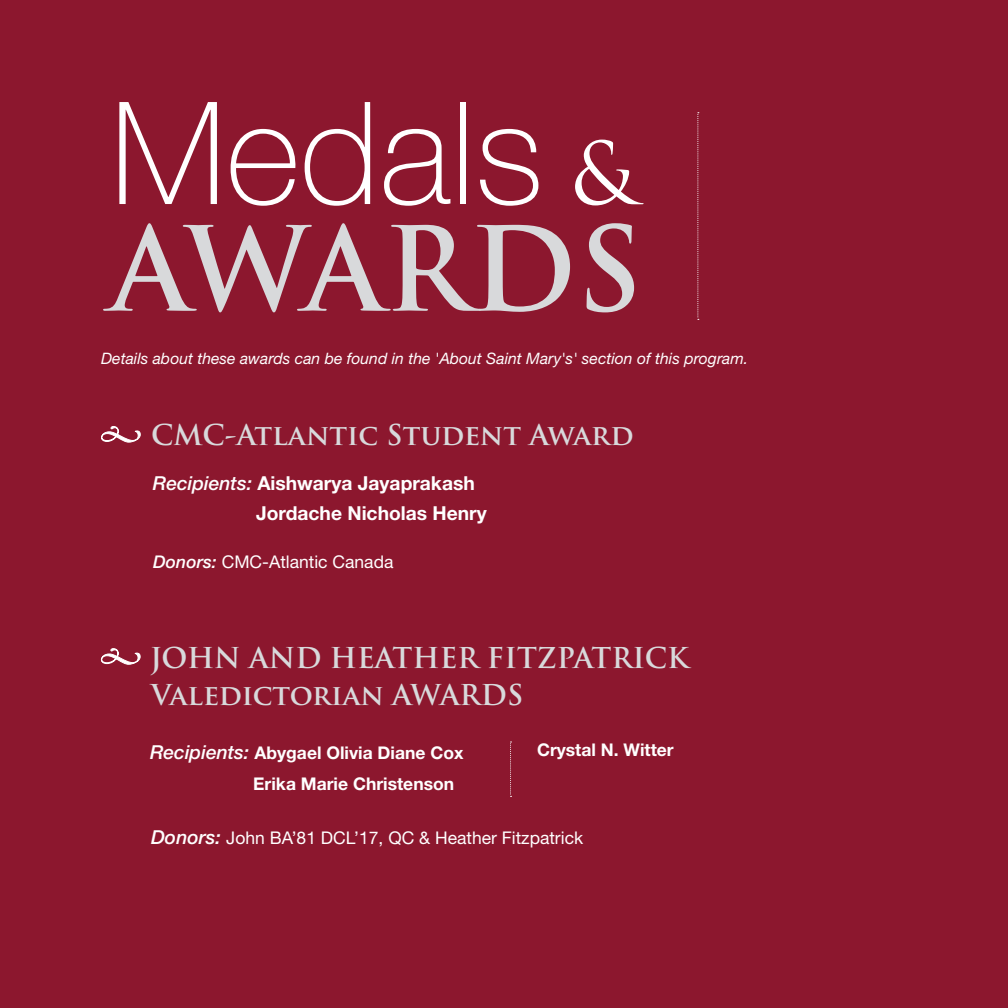
<style>
.page{position:relative;width:1008px;height:1008px;background:#8c172e}
.page>*{position:absolute;margin:0;border:0;box-sizing:border-box;transform-origin:0 0}
.Graduates{font:100 142.8px "Helvetica Neue LT Std";color:#fff}
.Graduates-2{font:700 113.75px "Trajan Pro";color:#d8d9db}
.Graduates-3{font:700 28px "Trajan Pro";color:#d8d9db}
.Graduates-4{font:700 19.25px/29.8px "Helvetica Neue LT Std";color:#fff}
.Graduates-5{font:17.5px "Helvetica Neue LT Std";color:#fff}
.Graduates-6{font:700 17.5px/31.5px "Helvetica Neue LT Std";color:#fff}
.Graduates-7{font:italic 15.75px "Helvetica Neue LT Std";color:#fff}
.s1{font-family:"Trajan Pro";font-weight:400;font-size:84px}
.s2{font-weight:500;font-style:italic}
.s3{font-weight:500;font-style:italic;font-size:19.25px}
</style>
<div class="page">
<svg style="left:697px;top:112px;width:2px;height:208px"></svg>
<svg style="left:101px;top:426px;width:40px;height:17px"></svg>
<svg style="left:100px;top:648px;width:41px;height:17px"></svg>
<svg style="left:510px;top:742px;width:2px;height:55px"></svg>
<p class="Graduates" style="left:110px;top:72px;width:527px">Medals <span class="s1">&amp;</span></p>
<p class="Graduates-2" style="left:110px;top:198px;width:534px">AWARDS</p>
<p class="Graduates-7" style="left:101px;top:349px;width:649px">Details about these awards can be found in the 'About Saint Mary's' section of this program.</p>
<p class="Graduates-3" style="left:151px;top:418px;width:484px">CMC-Atlantic Student Award</p>
<p class="Graduates-4" style="left:256px;top:468px;width:232px;text-indent:-103px"><span class="s2">Recipients:</span> Aishwarya Jayaprakash<br>Jordache Nicholas Henry</p>
<p class="Graduates-5" style="left:153px;top:552px;width:242px"><span class="s2">Donors:</span> CMC-Atlantic Canada</p>
<p class="Graduates-3" style="left:150px;top:641px;width:540px">JOHN AND HEATHER FITZPATRICK</p>
<p class="Graduates-3" style="left:151px;top:677px;width:374px">Valedictorian AWARDS</p>
<p class="Graduates-6" style="left:253px;top:736px;width:212px;text-indent:-103px"><span class="s3">Recipients:</span> Abygael Olivia Diane Cox<br>Erika Marie Christenson</p>
<p class="Graduates-6" style="left:537px;top:734px;width:138px">Crystal N. Witter</p>
<p class="Graduates-5" style="left:151px;top:828px;width:434px"><span class="s3">Donors:</span> John BA’81 DCL’17, QC &amp; Heather Fitzpatrick</p>
</div>
